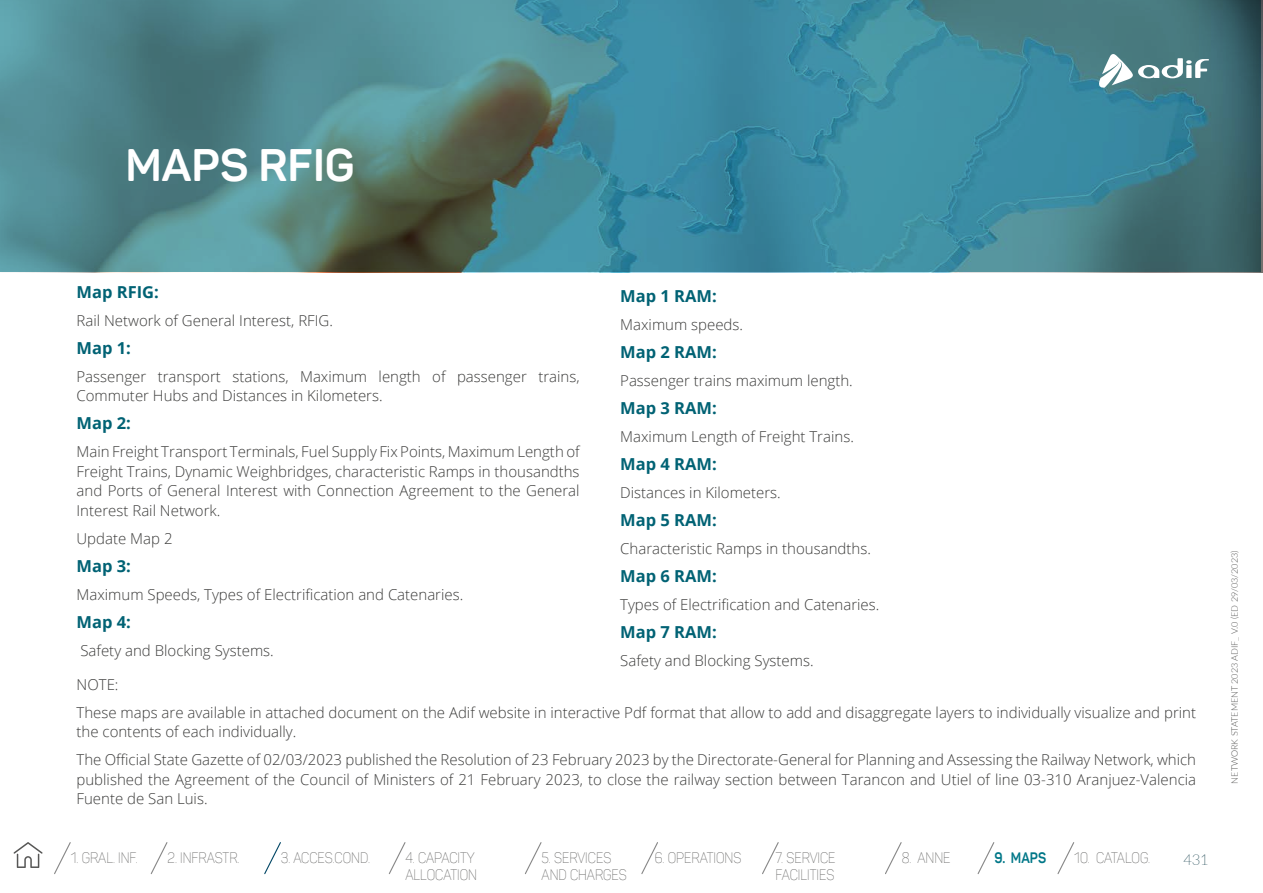
<style>
.page{position:relative;width:1263px;height:893px;background:#fff}
.page>*{position:absolute;margin:0;border:0;box-sizing:border-box;transform-origin:0 0}
.t1{font:700 45px "Panton";color:#fff}
.t2{font:700 16.5px "Open Sans";color:#006274}
.t3{font:300 15px/19.5px "Open Sans";color:#3c3c3b}
.t4{font:200 15px/16.5px "Panton";color:#575756;scale:.86 1}
.t5{font:700 15px "Panton";color:#078;scale:.86 1}
.t6{font:100 15px "Lato";color:#00303e}
.t7{font:300 9px "Lato";color:#575756}
</style>
<div class="page">
<svg style="left:885px;top:842px;width:17px;height:32px"></svg>
<svg style="left:977px;top:842px;width:18px;height:32px"></svg>
<svg style="left:1057px;top:842px;width:18px;height:32px"></svg>
<svg style="left:14px;top:842px;width:29px;height:26px"></svg>
<svg style="left:54px;top:842px;width:17px;height:32px"></svg>
<svg style="left:150px;top:842px;width:18px;height:32px"></svg>
<svg style="left:264px;top:842px;width:17px;height:33px"></svg>
<svg style="left:388px;top:842px;width:18px;height:32px"></svg>
<svg style="left:525px;top:842px;width:17px;height:32px"></svg>
<svg style="left:641px;top:842px;width:17px;height:32px"></svg>
<svg style="left:762px;top:842px;width:17px;height:32px"></svg>
<svg style="left:0;top:0;width:1261px;height:272px;background:#47848f"></svg>
<svg style="left:1097px;top:18px;width:112px;height:70px;background:#618c90"></svg>
<h1 class="t1" style="left:125px;top:137px;width:231px">MAPS RFIG</h1>
<p class="t2" style="left:77px;top:280px;width:84px">Map RFIG:</p>
<p class="t3" style="left:77px;top:310px;width:258px">Rail Network of General Interest, RFIG.</p>
<p class="t2" style="left:77px;top:336px;width:56px">Map 1:</p>
<p class="t3" style="left:77px;top:366px;width:505px">Passenger transport stations, Maximum length of passenger trains,<br>Commuter Hubs and Distances in Kilometers.</p>
<p class="t2" style="left:77px;top:411px;width:56px">Map 2:</p>
<p class="t3" style="left:77px;top:441px;width:505px;text-align:justify">Main Freight Transport Terminals, Fuel Supply Fix Points, Maximum Length of Freight Trains, Dynamic Weighbridges, characteristic Ramps in thousandths and Ports of General Interest with Connection Agreement to the General Interest Rail Network.</p>
<p class="t3" style="left:77px;top:528px;width:98px">Update Map 2</p>
<p class="t2" style="left:77px;top:554px;width:56px">Map 3:</p>
<p class="t3" style="left:77px;top:584px;width:388px">Maximum Speeds, Types of Electrification and Catenaries.</p>
<p class="t2" style="left:77px;top:610px;width:56px">Map 4:</p>
<p class="t3" style="left:80px;top:640px;width:195px">Safety and Blocking Systems.</p>
<p class="t2" style="left:620px;top:284px;width:98px">Map 1 RAM:</p>
<p class="t3" style="left:620px;top:314px;width:124px">Maximum speeds.</p>
<p class="t2" style="left:620px;top:340px;width:98px">Map 2 RAM:</p>
<p class="t3" style="left:620px;top:370px;width:234px">Passenger trains maximum length.</p>
<p class="t2" style="left:620px;top:396px;width:98px">Map 3 RAM:</p>
<p class="t3" style="left:620px;top:426px;width:235px">Maximum Length of Freight Trains.</p>
<p class="t2" style="left:620px;top:452px;width:98px">Map 4 RAM:</p>
<p class="t3" style="left:620px;top:482px;width:162px">Distances in Kilometers.</p>
<p class="t2" style="left:620px;top:508px;width:98px">Map 5 RAM:</p>
<p class="t3" style="left:620px;top:538px;width:252px">Characteristic Ramps in thousandths.</p>
<p class="t2" style="left:620px;top:564px;width:98px">Map 6 RAM:</p>
<p class="t3" style="left:620px;top:594px;width:261px">Types of Electrification and Catenaries.</p>
<p class="t2" style="left:620px;top:620px;width:98px">Map 7 RAM:</p>
<p class="t3" style="left:620px;top:650px;width:195px">Safety and Blocking Systems.</p>
<p class="t3" style="left:77px;top:670px;width:1121px;line-height:28px">NOTE:<br>These maps are available in attached document on the Adif website in interactive Pdf format that allow to add and disaggregate layers to individually visualize and print</p>
<p class="t3" style="left:77px;top:717px;width:1121px;line-height:28px">the contents of each individually.<br>The Official State Gazette of 02/03/2023 published the Resolution of 23 February 2023 by the Directorate-General for Planning and Assessing the Railway Network, which</p>
<p class="t3" style="left:77px;top:769px;width:1121px">published the Agreement of the Council of Ministers of 21 February 2023, to close the railway section between Tarancon and Utiel of line 03-310 Aranjuez-Valencia<br>Fuente de San Luis.</p>
<p class="t4" style="left:71px;top:849px;width:79px">1. GRAL. INF.</p>
<p class="t4" style="left:167px;top:850px;width:85px">2. INFRASTR.</p>
<p class="t4" style="left:281px;top:850px;width:105px">3. ACCES.COND.</p>
<p class="t4" style="left:405px;top:850px;width:85px">4. CAPACITY<br>ALLOCATION</p>
<p class="t4" style="left:542px;top:850px;width:101px">5. SERVICES<br>AND CHARGES</p>
<p class="t4" style="left:655px;top:850px;width:102px">6. OPERATIONS</p>
<p class="t4" style="left:775px;top:850px;width:71px">7. SERVICE<br>FACILITIES</p>
<p class="t4" style="left:902px;top:850px;width:58px">8. ANNE</p>
<p class="t5" style="left:994px;top:849px;width:62px">9. MAPS</p>
<p class="t4" style="left:1074px;top:850px;width:90px">10. CATALOG.</p>
<p class="t6" style="left:1183px;top:849px;width:27px">431</p>
<p class="t7" style="left:1228px;top:783px;width:235px;rotate:-90deg">NETWORK STATEMENT 2023 ADIF_ V.0 (ED 29/03/2023)</p>
</div>
